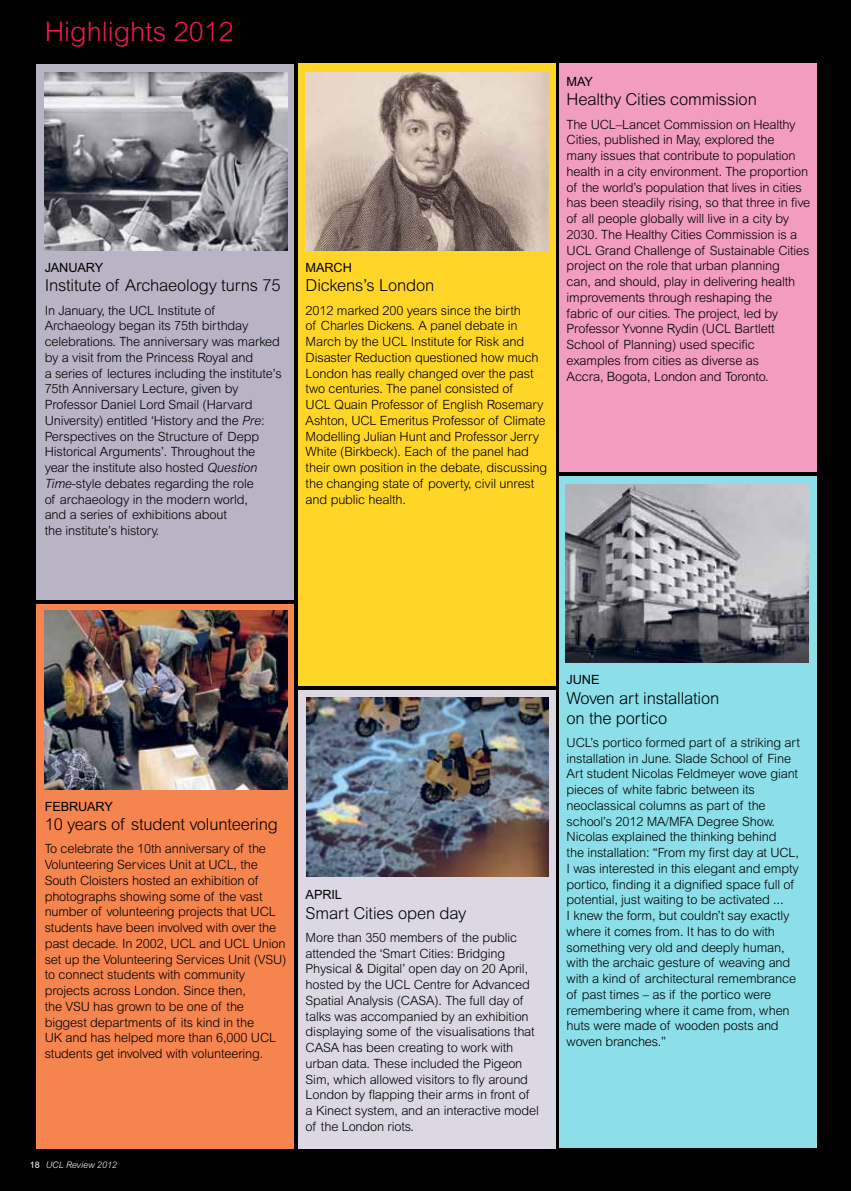
<style>
.page{position:relative;width:851px;height:1191px;background:#fff}
.page>*{position:absolute;margin:0;border:0;box-sizing:border-box;transform-origin:0 0}
.t1{font:300 27px "Arial MT Std";color:#ed174f}
.t2{font:300 16.5px/19.5px "Arial MT Std";letter-spacing:-.01em;color:#000}
.t3{font:300 12.75px/15.8px "Arial MT Std";letter-spacing:-.01em;color:#000}
.t4{font:12.75px "Arial MT Std";letter-spacing:-.01em;color:#000}
.t5{font:italic 300 9px "Arial MT Std";color:#fff}
.s1{font-style:italic}
.s2{font-weight:400;font-style:normal}
</style>
<div class="page">
<div style="left:0;top:0;width:850px;height:1191px;background:#000"></div>
<div style="left:559px;top:64px;width:257px;height:408px;background:#f19cc0"></div>
<div style="left:298px;top:64px;width:257px;height:622px;background:#ffd627"></div>
<div style="left:36px;top:64px;width:257px;height:536px;background:#b8b3c5"></div>
<div style="left:36px;top:604px;width:257px;height:544px;background:#f5844f"></div>
<div style="left:559px;top:476px;width:257px;height:672px;background:#8cdee8"></div>
<div style="left:298px;top:690px;width:257px;height:458px;background:#dbd8e3"></div>
<img style="left:45px;top:72px;width:242px;height:179px">
<img style="left:306px;top:72px;width:242px;height:179px">
<img style="left:566px;top:484px;width:242px;height:179px">
<img style="left:306px;top:697px;width:242px;height:179px">
<img style="left:45px;top:610px;width:242px;height:179px">
<h1 class="t1" style="left:45px;top:16px;width:191px">Highlights 2012</h1>
<p class="t4" style="left:45px;top:260px;width:60px">JANUARY</p>
<p class="t2" style="left:45px;top:276px;width:237px">Institute of Archaeology turns 75</p>
<p class="t3" style="left:45px;top:302px;width:238px">In January, the UCL Institute of Archaeology began its 75th birthday celebrations. The anniversary was marked by a visit from the Princess Royal and<br>a series of lectures including the institute’s 75th Anniversary Lecture, given by Professor Daniel Lord Smail (Harvard University) entitled ‘History and the <span class="s1">Pre</span>:<br>Perspectives on the Structure of Depp Historical Arguments’. Throughout the year the institute also hosted <span class="s1">Question Time</span>-style debates regarding the role<br>of archaeology in the modern world,<br>and a series of exhibitions about<br>the institute’s history.</p>
<p class="t4" style="left:305px;top:260px;width:10px">MARCH</p>
<p class="t2" style="left:305px;top:276px;width:130px">Dickens’s London</p>
<p class="t3" style="left:305px;top:302px;width:243px">2012 marked 200 years since the birth<br>of Charles Dickens. A panel debate in March by the UCL Institute for Risk and Disaster Reduction questioned how much London has really changed over the past two centuries. The panel consisted of<br>UCL Quain Professor of English Rosemary Ashton, UCL Emeritus Professor of Climate Modelling Julian Hunt and Professor Jerry White (Birkbeck). Each of the panel had their own position in the debate, discussing the changing state of poverty, civil unrest and public health.</p>
<p class="t4" style="left:566px;top:74px;width:10px">MAY</p>
<p class="t2" style="left:566px;top:90px;width:192px">Healthy Cities commission</p>
<p class="t3" style="left:566px;top:116px;width:245px">The UCL–Lancet Commission on Healthy Cities, published in May, explored the<br>many issues that contribute to population health in a city environment. The proportion of the world’s population that lives in cities has been steadily rising, so that three in five of all people globally will live in a city by 2030. The Healthy Cities Commission is a UCL Grand Challenge of Sustainable Cities project on the role that urban planning<br>can, and should, play in delivering health improvements through reshaping the<br>fabric of our cities. The project, led by Professor Yvonne Rydin (UCL Bartlett School of Planning) used specific examples from cities as diverse as<br>Accra, Bogota, London and Toronto.</p>
<p class="t4" style="left:45px;top:798px;width:18px">FEBRUARY</p>
<p class="t2" style="left:45px;top:814px;width:234px">10 years of student volunteering</p>
<p class="t3" style="left:45px;top:841px;width:243px">To celebrate the 10th anniversary of the Volunteering Services Unit at UCL, the South Cloisters hosted an exhibition of photographs showing some of the vast number of volunteering projects that UCL students have been involved with over the past decade. In 2002, UCL and UCL Union set up the Volunteering Services Unit (VSU) to connect students with community projects across London. Since then,<br>the VSU has grown to be one of the biggest departments of its kind in the<br>UK and has helped more than 6,000 UCL students get involved with volunteering.</p>
<p class="t5" style="left:30px;top:1159px;width:89px"><span class="s2">18</span> UCL Review 2012</p>
<p class="t4" style="left:305px;top:887px;width:9px">APRIL</p>
<p class="t2" style="left:305px;top:903px;width:162px">Smart Cities open day</p>
<p class="t3" style="left:305px;top:929px;width:235px">More than 350 members of the public attended the ‘Smart Cities: Bridging Physical &amp; Digital’ open day on 20 April, hosted by the UCL Centre for Advanced Spatial Analysis (CASA). The full day of talks was accompanied by an exhibition displaying some of the visualisations that CASA has been creating to work with urban data. These included the Pigeon Sim, which allowed visitors to fly around London by flapping their arms in front of a Kinect system, and an interactive model of the London riots.</p>
<p class="t4" style="left:566px;top:672px;width:9px">JUNE</p>
<p class="t2" style="left:566px;top:688px;width:154px">Woven art installation on the portico</p>
<p class="t3" style="left:566px;top:734px;width:235px">UCL’s portico formed part of a striking art installation in June. Slade School of Fine Art student Nicolas Feldmeyer wove giant pieces of white fabric between its neoclassical columns as part of the school’s 2012 MA/MFA Degree Show.<br>Nicolas explained the thinking behind<br>the installation: “From my first day at UCL, I was interested in this elegant and empty portico, finding it a dignified space full of potential, just waiting to be activated ...<br>I knew the form, but couldn’t say exactly where it comes from. It has to do with something very old and deeply human, with the archaic gesture of weaving and with a kind of architectural remembrance of past times – as if the portico were remembering where it came from, when huts were made of wooden posts and woven branches.”</p>
</div>
